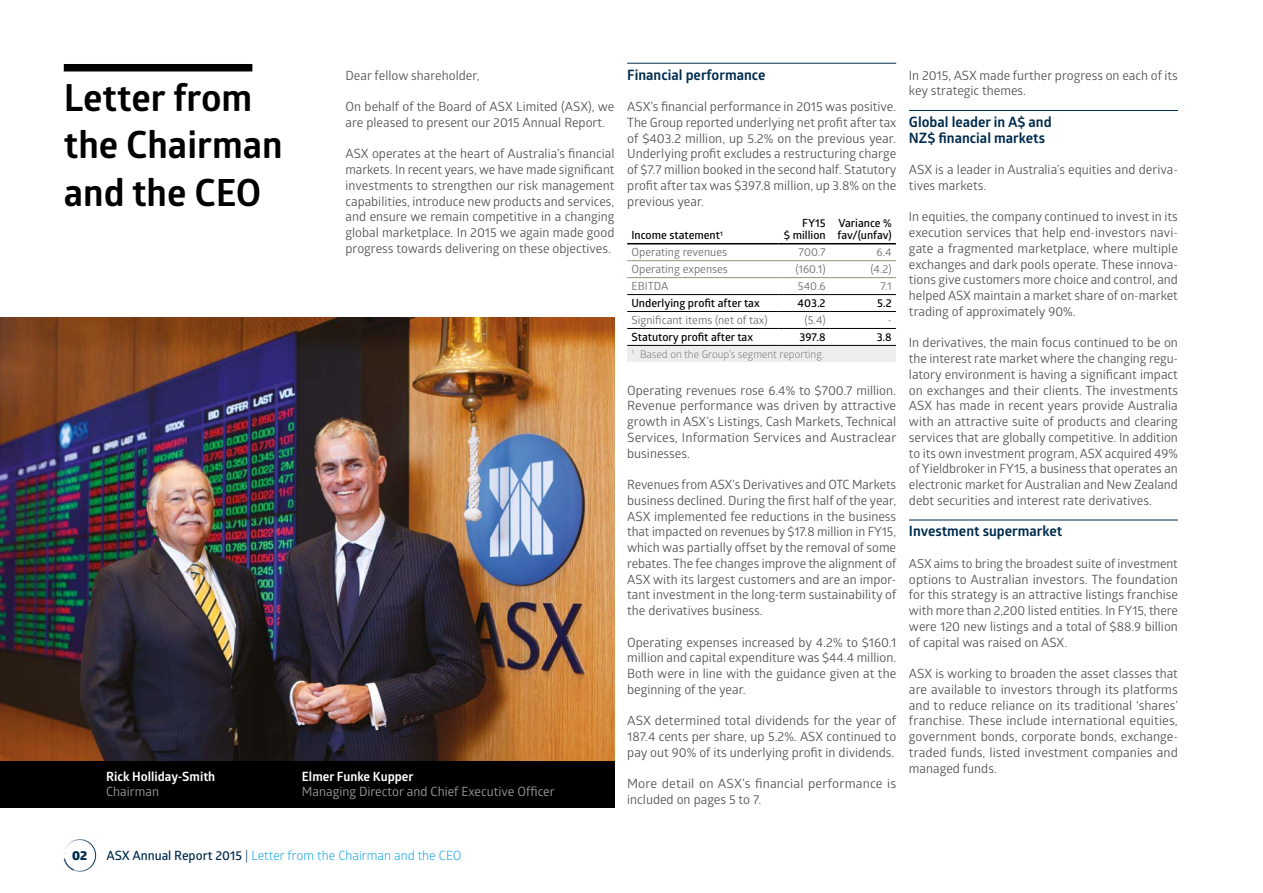
<style>
.page{position:relative;width:1263px;height:893px;background:#fff}
.page>*{position:absolute;margin:0;border:0;box-sizing:border-box;transform-origin:0 0}
.t1{font:700 37.5px/47.2px "Glober";color:#000}
.t2{font:700 14.25px/15.8px "Glober";color:#002c4d}
.t3{font:12.75px/15.8px "Glober";color:#575756;text-align:justify}
.t4{font:12.75px "Glober";color:#009fe3}
.t5{font:12.75px "Glober";color:#9d9d9c}
.t6{font:700 12.75px "Glober";color:#fff}
.t7{font:800 12.75px "Glober";color:#002c4d}
.t8{font:12.45px "Glober";letter-spacing:-.005em;color:#575756}
.t9{font:600 11.25px/12.8px "Glober";color:#000;text-align:right}
.t10{font:11.25px "Glober";color:#706f6f}
.t11{font:10.5px "Glober";color:#706f6f}
.s1{font-weight:600;color:#002c4d}
.s2{color:#002c4d}
</style>
<div class="page">
<div style="left:64px;top:839px;width:32px;height:32px;border:1px solid #fff;border-radius:50%"></div>
<svg style="left:63px;top:852px;width:13px;height:20px"></svg>
<div style="left:64px;top:64px;width:188px;height:7px;background:#000"></div>
<hr style="left:627px;top:63px;width:269px;height:1px;background:#002c4d">
<div style="left:627px;top:345px;width:269px;height:17px;background:#ededed"></div>
<hr style="left:627px;top:328px;width:152px;height:1px;background:#000">
<hr style="left:779px;top:328px;width:51px;height:1px;background:#000">
<hr style="left:830px;top:328px;width:66px;height:1px;background:#000">
<hr style="left:627px;top:345px;width:152px;height:1px;background:#000">
<hr style="left:779px;top:345px;width:51px;height:1px;background:#000">
<hr style="left:830px;top:345px;width:66px;height:1px;background:#000">
<hr style="left:627px;top:243px;width:152px;height:1px;background:#000">
<hr style="left:779px;top:243px;width:51px;height:1px;background:#000">
<hr style="left:830px;top:243px;width:66px;height:1px;background:#000">
<hr style="left:627px;top:294px;width:152px;height:1px;background:#000">
<hr style="left:779px;top:294px;width:51px;height:1px;background:#000">
<hr style="left:830px;top:294px;width:66px;height:1px;background:#000">
<hr style="left:627px;top:311px;width:152px;height:1px;background:#000">
<hr style="left:779px;top:311px;width:51px;height:1px;background:#000">
<hr style="left:830px;top:311px;width:66px;height:1px;background:#000">
<hr style="left:627px;top:260px;width:152px;height:1px;background:#9b907b">
<hr style="left:779px;top:260px;width:51px;height:1px;background:#9b907b">
<hr style="left:830px;top:260px;width:66px;height:1px;background:#9b907b">
<hr style="left:627px;top:277px;width:152px;height:1px;background:#9b907b">
<hr style="left:779px;top:277px;width:51px;height:1px;background:#9b907b">
<hr style="left:830px;top:277px;width:66px;height:1px;background:#9b907b">
<hr style="left:909px;top:110px;width:269px;height:1px;background:#002c4d">
<hr style="left:909px;top:520px;width:269px;height:1px;background:#002c4d">
<img style="left:0;top:317px;width:614px;height:444px">
<div style="left:0;top:761px;width:614px;height:46px;background:#000"></div>
<h1 class="t1" style="left:64px;top:73px;width:220px">Letter from the Chairman and the CEO</h1>
<p class="t6" style="left:106px;top:767px;width:111px">Rick Holliday-Smith</p>
<p class="t5" style="left:106px;top:783px;width:54px">Chairman</p>
<p class="t3" style="left:345px;top:67px;width:136px">Dear fellow shareholder,</p>
<p class="t3" style="left:345px;top:98px;width:270px">On behalf of the Board of ASX Limited (ASX), we are pleased to present our 2015 Annual Report.</p>
<p class="t3" style="left:345px;top:145px;width:270px">ASX operates at the heart of Australia’s financial markets. In recent years, we have made significant investments to strengthen our risk management capabilities, introduce new products and services, and ensure we remain competitive in a changing global marketplace. In 2015 we again made good progress towards delivering on these objectives.</p>
<p class="t6" style="left:302px;top:767px;width:113px">Elmer Funke Kupper</p>
<p class="t5" style="left:302px;top:783px;width:254px">Managing Director and Chief Executive Officer</p>
<p class="t2" style="left:627px;top:66px;width:140px">Financial performance</p>
<p class="t3" style="left:627px;top:98px;width:271px">ASX’s financial performance in 2015 was positive.<br>The Group reported underlying net profit after tax of $403.2 million, up 5.2% on the previous year.<br>Underlying profit excludes a restructuring charge of $7.7 million booked in the second half. Statutory profit after tax was $397.8 million, up 3.8% on the previous year.</p>
<p class="t9" style="left:631px;top:229px;width:93px">Income statement<sup>1</sup></p>
<p class="t9" style="left:784px;top:216px;width:43px">FY15<br>$ million</p>
<p class="t9" style="left:837px;top:216px;width:56px;text-align:left">Variance % fav/(unfav)</p>
<p class="t10" style="left:631px;top:245px;width:97px">Operating revenues</p>
<p class="t10" style="left:798px;top:245px;width:29px">700.7</p>
<p class="t10" style="left:876px;top:245px;width:17px">6.4</p>
<p class="t10" style="left:631px;top:261px;width:98px">Operating expenses</p>
<p class="t10" style="left:795px;top:261px;width:32px">(160.1)</p>
<p class="t10" style="left:870px;top:261px;width:23px">(4.2)</p>
<p class="t10" style="left:631px;top:278px;width:38px">EBITDA</p>
<p class="t10" style="left:798px;top:278px;width:29px">540.6</p>
<p class="t10" style="left:880px;top:278px;width:13px">7.1</p>
<p class="t9" style="left:631px;top:297px;width:130px">Underlying profit after tax</p>
<p class="t9" style="left:798px;top:297px;width:29px">403.2</p>
<p class="t9" style="left:877px;top:297px;width:16px">5.2</p>
<p class="t10" style="left:631px;top:312px;width:138px">Significant items (net of tax)</p>
<p class="t10" style="left:804px;top:312px;width:23px">(5.4)</p>
<p class="t10" style="left:888px;top:312px;width:6px">-</p>
<p class="t9" style="left:631px;top:330px;width:123px">Statutory profit after tax</p>
<p class="t9" style="left:799px;top:330px;width:28px">397.8</p>
<p class="t9" style="left:877px;top:330px;width:17px">3.8</p>
<p class="t11" style="left:631px;top:347px;width:194px"><sup>1</sup> Based on the Group’s segment reporting.</p>
<p class="t3" style="left:627px;top:382px;width:271px">Operating revenues rose 6.4% to $700.7 million.<br>Revenue performance was driven by attractive growth in ASX’s Listings, Cash Markets, Technical Services, Information Services and Austraclear businesses.</p>
<p class="t3" style="left:627px;top:476px;width:271px">Revenues from ASX’s Derivatives and OTC Markets business declined. During the first half of the year, ASX implemented fee reductions in the business that impacted on revenues by $17.8 million in FY15, which was partially offset by the removal of some rebates. The fee changes improve the alignment of ASX with its largest customers and are an impor&shy;tant investment in the long-term sustainability of the derivatives business.</p>
<p class="t3" style="left:627px;top:634px;width:270px">Operating expenses increased by 4.2% to $160.1 million and capital expenditure was $44.4 million.<br>Both were in line with the guidance given at the beginning of the year.</p>
<p class="t3" style="left:627px;top:712px;width:271px">ASX determined total dividends for the year of 187.4 cents per share, up 5.2%. ASX continued to pay out 90% of its underlying profit in dividends.</p>
<p class="t3" style="left:627px;top:775px;width:271px">More detail on ASX’s financial performance is included on pages 5 to 7.</p>
<p class="t3" style="left:909px;top:67px;width:270px">In 2015, ASX made further progress on each of its key strategic themes.</p>
<p class="t2" style="left:909px;top:114px;width:144px">Global leader in A$ and<br>NZ$ financial markets</p>
<p class="t3" style="left:909px;top:161px;width:270px">ASX is a leader in Australia’s equities and deriva&shy;tives markets.</p>
<p class="t3" style="left:909px;top:208px;width:270px">In equities, the company continued to invest in its execution services that help end-investors navi&shy;gate a fragmented marketplace, where multiple exchanges and dark pools operate. These innova&shy;tions give customers more choice and control, and helped ASX maintain a market share of on-market trading of approximately 90%.</p>
<p class="t3" style="left:909px;top:334px;width:271px">In derivatives, the main focus continued to be on the interest rate market where the changing regu&shy;latory environment is having a significant impact on exchanges and their clients. The investments ASX has made in recent years provide Australia with an attractive suite of products and clearing services that are globally competitive. In addition to its own investment program, ASX acquired 49% of Yieldbroker in FY15, a business that operates an electronic market for Australian and New Zealand debt securities and interest rate derivatives.</p>
<p class="t2" style="left:909px;top:523px;width:155px">Investment supermarket</p>
<p class="t8" style="left:909px;top:555px;width:270px">ASX aims to bring the broadest suite of investment</p>
<p class="t3" style="left:909px;top:571px;width:271px">options to Australian investors. The foundation for this strategy is an attractive listings franchise with more than 2,200 listed entities. In FY15, there were 120 new listings and a total of $88.9 billion of capital was raised on ASX.</p>
<p class="t3" style="left:909px;top:665px;width:271px">ASX is working to broaden the asset classes that are available to investors through its platforms and to reduce reliance on its traditional ‘shares’ franchise. These include international equities, government bonds, corporate bonds, exchange&shy;traded funds, listed investment companies and managed funds.</p>
<p class="t7" style="left:72px;top:846px;width:17px">02</p>
<p class="t4" style="left:106px;top:847px;width:357px"><span class="s1">ASX Annual Report 2015</span> <span class="s2">|</span> Letter from the Chairman and the CEO</p>
</div>
